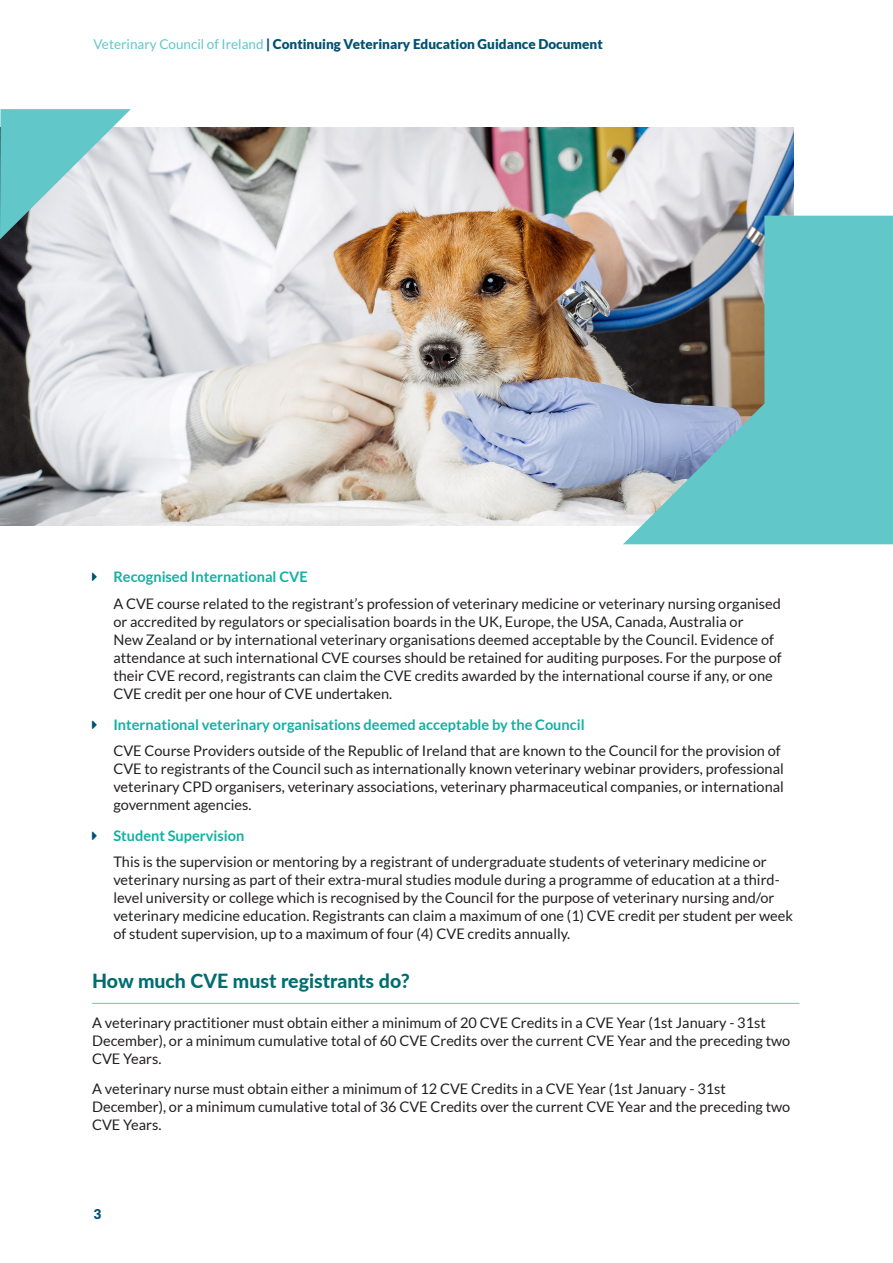
<style>
.page{position:relative;width:893px;height:1263px;background:#fff}
.page>*{position:absolute;margin:0;border:0;box-sizing:border-box;transform-origin:0 0}
.VCI_sub_1{font:800 19.5px "Lato";color:#006d71}
.Vet_body_indented{font:14.55px/18px "Lato";color:#231f20}
.Vet_body_2021{font:14.55px/18px "Lato";color:#231f20}
.Vet_body_2021-2{font:700 14.55px "Lato";color:#0fb2a2}
.t1{font:900 13.5px "Lato";color:#015173}
.s1{font-weight:400;color:#62c7c9}
</style>
<div class="page">
<hr style="left:92px;top:1003px;width:707px;height:1px;background:#62c7c9">
<img style="left:0;top:128px;width:793px;height:398px">
<svg style="left:0;top:109px;width:131px;height:130px;background:#9ed0d4"></svg>
<svg style="left:623px;top:216px;width:270px;height:328px;background:#70acb0"></svg>
<p class="t1" style="left:94px;top:36px;width:511px"><span class="s1">Veterinary Council of Ireland</span> | Continuing Veterinary Education Guidance Document</p>
<p class="Vet_body_2021-2" style="left:113px;top:569px;width:196px">Recognised International CVE</p>
<p class="Vet_body_indented" style="left:113px;top:594px;width:670px">A CVE course related to the registrant’s profession of veterinary medicine or veterinary nursing organised or accredited by regulators or specialisation boards in the UK, Europe, the USA, Canada, Australia or<br>New Zealand or by international veterinary organisations deemed acceptable by the Council. Evidence of attendance at such international CVE courses should be retained for auditing purposes. For the purpose of their CVE record, registrants can claim the CVE credits awarded by the international course if any, or one CVE credit per one hour of CVE undertaken.</p>
<p class="Vet_body_2021-2" style="left:113px;top:716px;width:473px">International veterinary organisations deemed acceptable by the Council</p>
<p class="Vet_body_indented" style="left:113px;top:742px;width:672px">CVE Course Providers outside of the Republic of Ireland that are known to the Council for the provision of CVE to registrants of the Council such as internationally known veterinary webinar providers, professional veterinary CPD organisers, veterinary associations, veterinary pharmaceutical companies, or international government agencies.</p>
<p class="Vet_body_2021-2" style="left:113px;top:827px;width:132px">Student Supervision</p>
<p class="Vet_body_indented" style="left:113px;top:853px;width:681px">This is the supervision or mentoring by a registrant of undergraduate students of veterinary medicine or veterinary nursing as part of their extra-mural studies module during a programme of education at a third&shy;level university or college which is recognised by the Council for the purpose of veterinary nursing and/or veterinary medicine education. Registrants can claim a maximum of one (1) CVE credit per student per week of student supervision, up to a maximum of four (4) CVE credits annually.</p>
<p class="VCI_sub_1" style="left:92px;top:967px;width:319px">How much CVE must registrants do?</p>
<p class="Vet_body_2021" style="left:92px;top:1013px;width:700px">A veterinary practitioner must obtain either a minimum of 20 CVE Credits in a CVE Year (1st January - 31st<br>December), or a minimum cumulative total of 60 CVE Credits over the current CVE Year and the preceding two<br>CVE Years.</p>
<p class="Vet_body_2021" style="left:92px;top:1080px;width:700px">A veterinary nurse must obtain either a minimum of 12 CVE Credits in a CVE Year (1st January - 31st<br>December), or a minimum cumulative total of 36 CVE Credits over the current CVE Year and the preceding two<br>CVE Years.</p>
<p class="t1" style="left:94px;top:1206px;width:9px">3</p>
</div>
